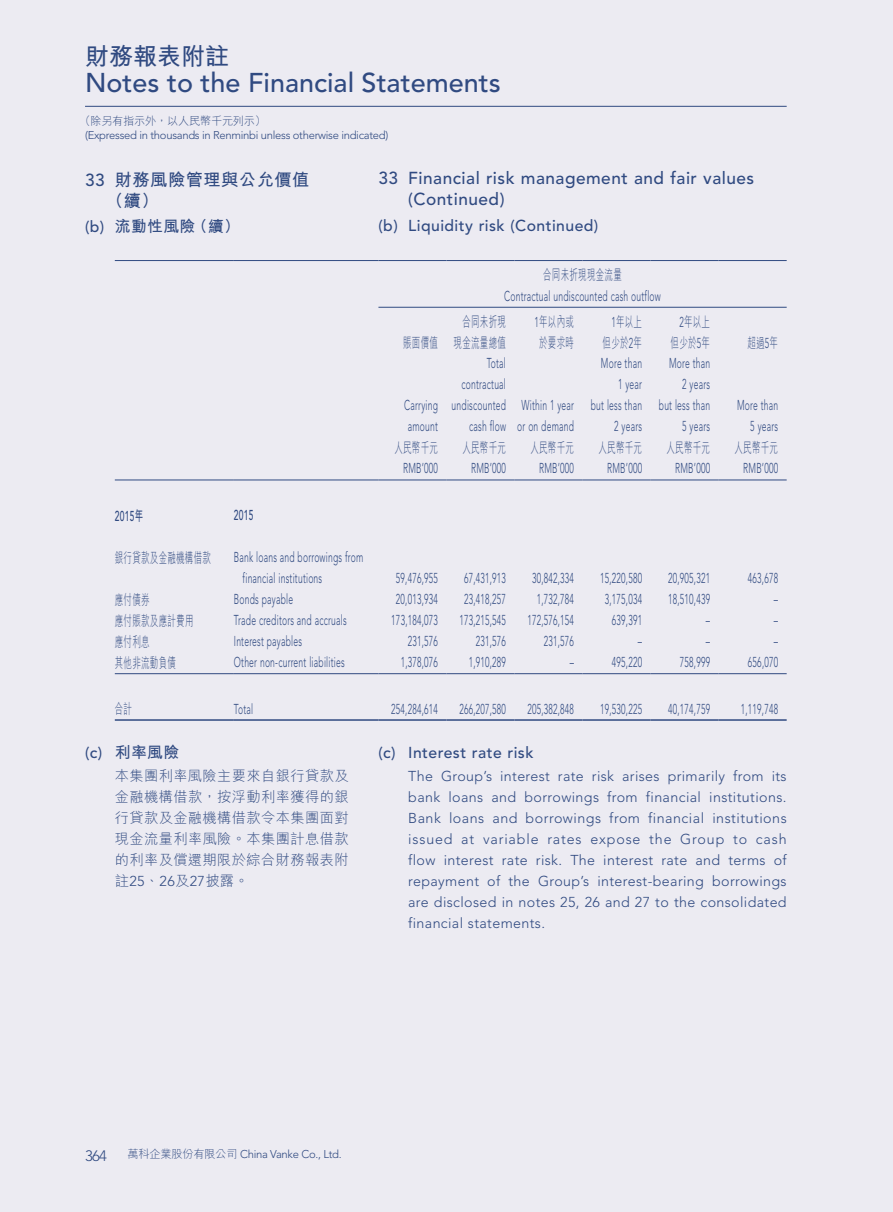
<style>
.page{position:relative;width:893px;height:1212px;background:#ecebf2}
.page>*{position:absolute;margin:0;border:0;box-sizing:border-box;transform-origin:0 0}
.t1{font:500 27px "Avenir LT Std";color:#304a81}
.t2{font:700 24px "M Hei HK";color:#304a81}
.t3{font:500 17.25px/21px "Avenir LT Std";letter-spacing:.03em;color:#304a81}
.t4{font:700 17.25px/21px "M Hei HK";letter-spacing:.03em;color:#304a81}
.t5{font:500 15.75px "Avenir LT Std";letter-spacing:.03em;color:#304a81}
.t6{font:700 15.75px "M Hei HK";letter-spacing:.03em;color:#304a81}
.t7{font:300 15px "Avenir LT Std";color:#304a81}
.t8{font:300 14.25px/21px "Avenir LT Std";letter-spacing:.025em;color:#304a81;text-align:right;scale:.6 1}
.t9{font:300 14.25px/21px "Avenir LT Std";letter-spacing:.025em;color:#304a81;text-align:justify}
.t10{font:300 14.25px/21px "M Hei HK";letter-spacing:.025em;color:#304a81;text-align:right;scale:.6 1}
.t11{font:300 14.25px/21px "M Hei HK";letter-spacing:.025em;color:#304a81;text-align:justify}
.t12{font:500 14.25px "Avenir LT Std";letter-spacing:.03em;color:#304a81;scale:.6 1}
.t13{font:300 11.25px "Avenir LT Std";letter-spacing:-.025em;color:#304a81}
.t14{font:300 11.25px "M Hei HK";letter-spacing:-.025em;color:#304a81}
.s1{font-family:"Avenir LT Std";font-weight:500}
.s2{font-family:"M Hei HK";font-weight:700}
.s3{font-family:"Avenir LT Std"}
.s4{font-family:"M Hei HK"}
</style>
<div class="page">
<hr style="left:85px;top:106px;width:702px;height:1px;background:#304a81">
<hr style="left:115px;top:260px;width:119px;height:1px;background:#304a81">
<hr style="left:234px;top:260px;width:144px;height:1px;background:#304a81">
<hr style="left:378px;top:260px;width:68px;height:1px;background:#304a81">
<hr style="left:446px;top:260px;width:68px;height:1px;background:#304a81">
<hr style="left:514px;top:260px;width:69px;height:1px;background:#304a81">
<hr style="left:583px;top:260px;width:68px;height:1px;background:#304a81">
<hr style="left:651px;top:260px;width:68px;height:1px;background:#304a81">
<hr style="left:719px;top:260px;width:68px;height:1px;background:#304a81">
<hr style="left:378px;top:307px;width:409px;height:1px;background:#304a81">
<hr style="left:115px;top:480px;width:119px;height:1px;background:#304a81">
<hr style="left:234px;top:480px;width:144px;height:1px;background:#304a81">
<hr style="left:378px;top:480px;width:68px;height:1px;background:#304a81">
<hr style="left:446px;top:480px;width:68px;height:1px;background:#304a81">
<hr style="left:514px;top:480px;width:69px;height:1px;background:#304a81">
<hr style="left:583px;top:480px;width:68px;height:1px;background:#304a81">
<hr style="left:651px;top:480px;width:68px;height:1px;background:#304a81">
<hr style="left:719px;top:480px;width:68px;height:1px;background:#304a81">
<hr style="left:115px;top:673px;width:119px;height:1px;background:#304a81">
<hr style="left:234px;top:673px;width:144px;height:1px;background:#304a81">
<hr style="left:378px;top:673px;width:68px;height:1px;background:#304a81">
<hr style="left:446px;top:673px;width:68px;height:1px;background:#304a81">
<hr style="left:514px;top:673px;width:69px;height:1px;background:#304a81">
<hr style="left:583px;top:673px;width:68px;height:1px;background:#304a81">
<hr style="left:651px;top:673px;width:68px;height:1px;background:#304a81">
<hr style="left:719px;top:673px;width:68px;height:1px;background:#304a81">
<hr style="left:115px;top:719px;width:119px;height:2px;background:#304a81">
<hr style="left:234px;top:719px;width:144px;height:2px;background:#304a81">
<hr style="left:378px;top:719px;width:68px;height:2px;background:#304a81">
<hr style="left:446px;top:719px;width:68px;height:2px;background:#304a81">
<hr style="left:514px;top:719px;width:69px;height:2px;background:#304a81">
<hr style="left:583px;top:719px;width:68px;height:2px;background:#304a81">
<hr style="left:651px;top:719px;width:68px;height:2px;background:#304a81">
<hr style="left:719px;top:719px;width:68px;height:2px;background:#304a81">
<h2 class="t2" style="left:85px;top:39px;width:145px">財務報表附註</h2>
<h1 class="t1" style="left:85px;top:67px;width:417px">Notes to the Financial Statements</h1>
<p class="t14" style="left:79px;top:113px;width:188px">（除另有指示外，以人民幣千元列示）</p>
<p class="t13" style="left:85px;top:129px;width:305px">(Expressed in thousands in Renminbi unless otherwise indicated)</p>
<p class="t4" style="left:106px;top:167px;width:205px;text-indent:-21px"><span class="s1">33</span> 財務風險管理與公允價值（續）</p>
<p class="t6" style="left:85px;top:215px;width:156px"><span class="s1">(b)</span> 流動性風險（續）</p>
<p class="t12" style="left:115px;top:507px;width:49px">2015<span class="s2">年</span></p>
<p class="t12" style="left:234px;top:507px;width:34px">2015</p>
<p class="t10" style="left:115px;top:546px;width:162px">銀行貸款及金融機構借款</p>
<p class="t8" style="left:243px;top:546px;width:203px;text-align:left;text-indent:-9px">Bank loans and borrowings from financial institutions</p>
<p class="t3" style="left:408px;top:168px;width:348px;text-indent:-30px">33 Financial risk management and fair values (Continued)</p>
<p class="t5" style="left:378px;top:216px;width:221px">(b) Liquidity risk (Continued)</p>
<p class="t10" style="left:543px;top:264px;width:133px">合同未折現現金流量</p>
<p class="t8" style="left:504px;top:286px;width:263px">Contractual undiscounted cash outflow</p>
<p class="t10" style="left:403px;top:332px;width:60px">賬面價值</p>
<p class="t10" style="left:454px;top:310px;width:89px">合同未折現現金流量總值</p>
<p class="t10" style="left:534px;top:310px;width:67px;text-align:center"><span class="s3">1</span>年以內或於要求時</p>
<p class="t10" style="left:603px;top:310px;width:67px"><span class="s3">1</span>年以上但少於<span class="s3">2</span>年</p>
<p class="t10" style="left:671px;top:310px;width:67px"><span class="s3">2</span>年以上但少於<span class="s3">5</span>年</p>
<p class="t10" style="left:747px;top:332px;width:53px">超過<span class="s3">5</span>年</p>
<p class="t8" style="left:404px;top:395px;width:58px;text-align:left">Carrying amount</p>
<p class="t8" style="left:452px;top:353px;width:92px">Total contractual undiscounted cash flow</p>
<p class="t8" style="left:517px;top:395px;width:96px;text-align:left">Within 1 year or on demand</p>
<p class="t8" style="left:591px;top:353px;width:87px">More than<br>1 year<br>but less than<br>2 years</p>
<p class="t8" style="left:659px;top:353px;width:87px">More than<br>2 years<br>but less than<br>5 years</p>
<p class="t8" style="left:737px;top:395px;width:70px">More than<br>5 years</p>
<p class="t10" style="left:394px;top:437px;width:74px">人民幣千元</p>
<p class="t10" style="left:462px;top:437px;width:74px">人民幣千元</p>
<p class="t10" style="left:530px;top:437px;width:74px">人民幣千元</p>
<p class="t10" style="left:598px;top:437px;width:74px">人民幣千元</p>
<p class="t10" style="left:666px;top:437px;width:74px">人民幣千元</p>
<p class="t10" style="left:734px;top:437px;width:74px">人民幣千元</p>
<p class="t8" style="left:403px;top:458px;width:60px">RMB’000</p>
<p class="t8" style="left:471px;top:458px;width:60px">RMB’000</p>
<p class="t8" style="left:539px;top:458px;width:60px">RMB’000</p>
<p class="t8" style="left:607px;top:458px;width:60px">RMB’000</p>
<p class="t8" style="left:675px;top:458px;width:60px">RMB’000</p>
<p class="t8" style="left:743px;top:458px;width:60px">RMB’000</p>
<p class="t8" style="left:396px;top:567px;width:72px">59,476,955</p>
<p class="t8" style="left:464px;top:567px;width:72px">67,431,913</p>
<p class="t8" style="left:532px;top:567px;width:72px">30,842,334</p>
<p class="t8" style="left:600px;top:567px;width:72px">15,220,580</p>
<p class="t8" style="left:668px;top:567px;width:72px">20,905,321</p>
<p class="t8" style="left:748px;top:567px;width:52px">463,678</p>
<p class="t10" style="left:115px;top:588px;width:60px">應付債券</p>
<p class="t8" style="left:234px;top:588px;width:100px">Bonds payable</p>
<p class="t8" style="left:396px;top:588px;width:72px">20,013,934</p>
<p class="t8" style="left:464px;top:588px;width:72px">23,418,257</p>
<p class="t8" style="left:537px;top:588px;width:64px">1,732,784</p>
<p class="t8" style="left:605px;top:588px;width:64px">3,175,034</p>
<p class="t8" style="left:668px;top:588px;width:72px">18,510,439</p>
<p class="t8" style="left:774px;top:588px;width:9px">–</p>
<p class="t10" style="left:115px;top:609px;width:133px">應付賬款及應計費用</p>
<p class="t8" style="left:234px;top:609px;width:189px">Trade creditors and accruals</p>
<p class="t8" style="left:391px;top:609px;width:79px">173,184,073</p>
<p class="t8" style="left:459px;top:609px;width:79px">173,215,545</p>
<p class="t8" style="left:527px;top:609px;width:79px">172,576,154</p>
<p class="t8" style="left:612px;top:609px;width:52px">639,391</p>
<p class="t8" style="left:706px;top:609px;width:9px">–</p>
<p class="t8" style="left:774px;top:609px;width:9px">–</p>
<p class="t10" style="left:115px;top:630px;width:60px">應付利息</p>
<p class="t8" style="left:234px;top:631px;width:115px">Interest payables</p>
<p class="t8" style="left:408px;top:631px;width:52px">231,576</p>
<p class="t8" style="left:476px;top:631px;width:52px">231,576</p>
<p class="t8" style="left:544px;top:631px;width:52px">231,576</p>
<p class="t8" style="left:638px;top:631px;width:9px">–</p>
<p class="t8" style="left:706px;top:631px;width:9px">–</p>
<p class="t8" style="left:774px;top:631px;width:9px">–</p>
<p class="t10" style="left:115px;top:651px;width:103px">其他非流動負債</p>
<p class="t8" style="left:234px;top:652px;width:186px">Other non-current liabilities</p>
<p class="t8" style="left:401px;top:652px;width:64px">1,378,076</p>
<p class="t8" style="left:469px;top:652px;width:64px">1,910,289</p>
<p class="t8" style="left:570px;top:652px;width:9px">–</p>
<p class="t8" style="left:612px;top:652px;width:52px">495,220</p>
<p class="t8" style="left:680px;top:652px;width:52px">758,999</p>
<p class="t8" style="left:748px;top:652px;width:52px">656,070</p>
<p class="t10" style="left:115px;top:698px;width:30px">合計</p>
<p class="t8" style="left:234px;top:698px;width:34px">Total</p>
<p class="t8" style="left:391px;top:698px;width:79px">254,284,614</p>
<p class="t8" style="left:459px;top:698px;width:79px">266,207,580</p>
<p class="t8" style="left:527px;top:698px;width:79px">205,382,848</p>
<p class="t8" style="left:600px;top:698px;width:72px">19,530,225</p>
<p class="t8" style="left:668px;top:698px;width:72px">40,174,759</p>
<p class="t8" style="left:741px;top:698px;width:64px">1,119,748</p>
<p class="t5" style="left:378px;top:743px;width:157px">(c) Interest rate risk</p>
<p class="t9" style="left:408px;top:766px;width:380px">The Group’s interest rate risk arises primarily from its bank loans and borrowings from financial institutions.<br>Bank loans and borrowings from financial institutions issued at variable rates expose the Group to cash flow interest rate risk. The interest rate and terms of repayment of the Group’s interest-bearing borrowings are disclosed in notes 25, 26 and 27 to the consolidated financial statements.</p>
<p class="t6" style="left:85px;top:741px;width:96px"><span class="s1">(c)</span> 利率風險</p>
<p class="t11" style="left:115px;top:765px;width:235px">本集團利率風險主要來自銀行貸款及金融機構借款，按浮動利率獲得的銀行貸款及金融機構借款令本集團面對現金流量利率風險。本集團計息借款的利率及償還期限於綜合財務報表附註<span class="s3">25</span>、<span class="s3">26</span>及<span class="s3">27</span>披露。</p>
<p class="t7" style="left:85px;top:1147px;width:23px">364</p>
<p class="t13" style="left:128px;top:1148px;width:216px"><span class="s4">萬科企業股份有限公司</span> China Vanke Co., Ltd.</p>
</div>
